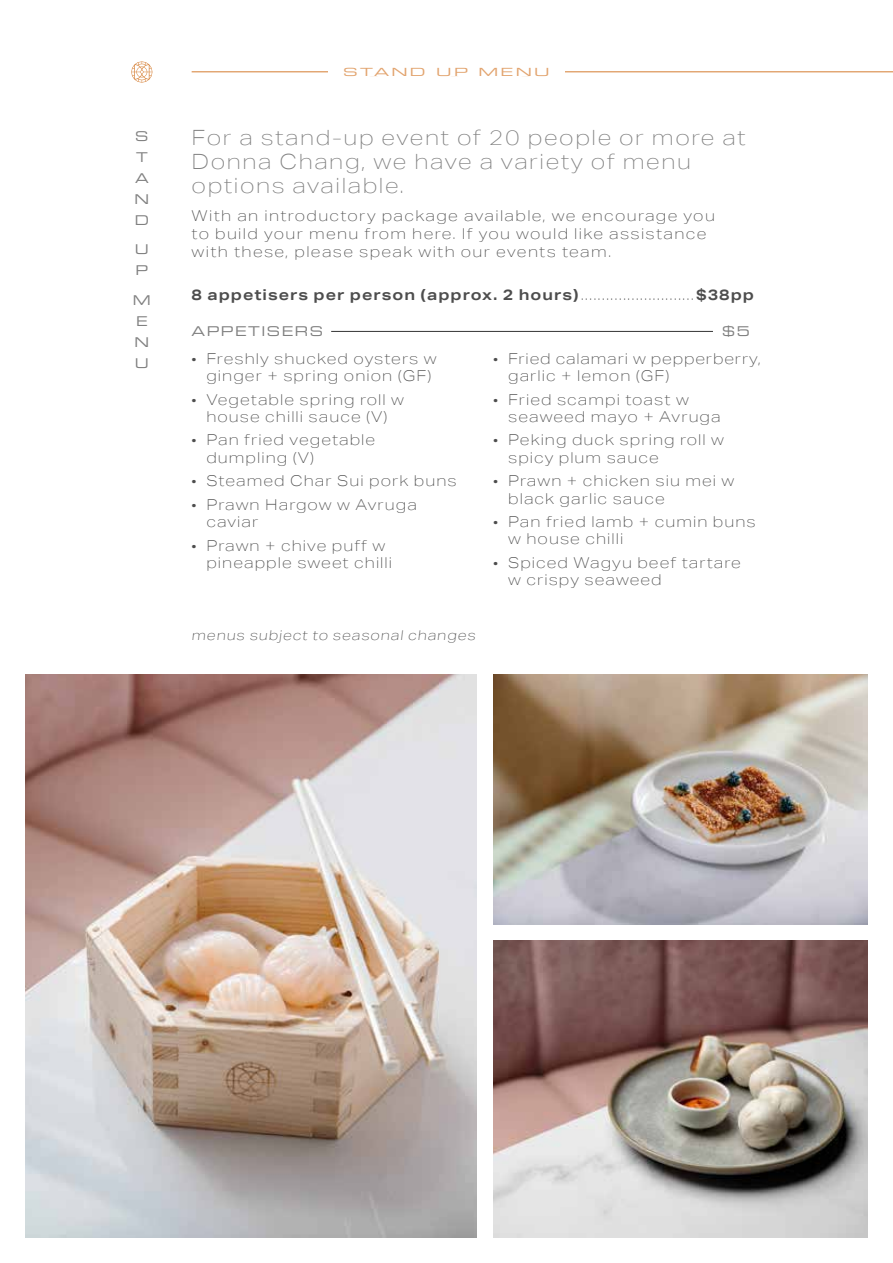
<style>
.page{position:relative;width:893px;height:1263px;background:#fff}
.page>*{position:absolute;margin:0;border:0;box-sizing:border-box;transform-origin:0 0}
.t1{font:100 21px/24px "Aktiv Grotesk Ex";letter-spacing:.075em;color:#808080}
.t2{font:100 15px/17.2px "Aktiv Grotesk Ex";letter-spacing:.07em;color:#4d4d4d}
.t3{font:100 15px/18px "Aktiv Grotesk Ex";letter-spacing:.09em;color:#4d4d4d}
.t4{font:700 15px "Aktiv Grotesk Ex";letter-spacing:.07em;color:#4d4d4d}
.t5{font:100 13.5px "Aktiv Grotesk Ex";color:#4d4d4d}
.t6{font:13.5px/21px "Eurostile LT Std Ex 2";letter-spacing:.11em;color:#808080}
.t7{font:11.25px "Eurostile LT Std Ex 2";letter-spacing:.155em;color:#e2a46f;scale:1.32 1}
.s1{font-weight:100}
</style>
<div class="page">
<hr style="left:192px;top:72px;width:701px;height:1px;background:#d57d32">
<svg style="left:131px;top:61px;width:21px;height:22px"></svg>
<hr style="left:331px;top:331px;width:382px;height:1px;background:#333">
<div style="left:328px;top:67px;width:237px;height:9px;background:#fff"></div>
<img style="left:26px;top:674px;width:450px;height:563px">
<img style="left:493px;top:940px;width:374px;height:297px">
<img style="left:493px;top:674px;width:374px;height:251px">
<p class="t6" style="left:135px;top:125px;width:16px;text-align:justify">S T A N D</p>
<p class="t6" style="left:135px;top:238px;width:16px">U<br>P</p>
<p class="t6" style="left:133px;top:289px;width:19px">M<br>E<br>N<br>U</p>
<p class="t7" style="left:343px;top:64px;width:158px">STAND UP MENU</p>
<p class="t7" style="left:348px;top:64px;width:142px">DONNA CHANG</p>
<h1 class="t1" style="left:192px;top:126px;width:556px">For a stand-up event of 20 people or more at<br>Donna Chang, we have a variety of menu options available.</h1>
<p class="t3" style="left:192px;top:206px;width:525px">With an introductory package available, we encourage you to build your menu from here. If you would like assistance with these, please speak with our events team.</p>
<p class="t4" style="left:192px;top:286px;width:564px">8 appetisers per person (approx. 2 hours)<span class="s1">...........................</span>$38pp</p>
<p class="t6" style="left:192px;top:320px;width:133px">APPETISERS</p>
<p class="t6" style="left:722px;top:320px;width:29px">$5</p>
<p class="t2" style="left:206px;top:350px;width:232px;text-indent:-15px">• Freshly shucked oysters w ginger + spring onion (GF)</p>
<p class="t2" style="left:192px;top:391px;width:214px;text-align:center">• Vegetable spring roll w house chilli sauce (V)</p>
<p class="t2" style="left:206px;top:431px;width:170px;text-indent:-15px">• Pan fried vegetable dumpling (V)</p>
<p class="t2" style="left:192px;top:472px;width:267px">• Steamed Char Sui pork buns</p>
<p class="t2" style="left:206px;top:496px;width:212px;text-indent:-15px">• Prawn Hargow w Avruga caviar</p>
<p class="t2" style="left:206px;top:537px;width:187px;text-indent:-15px">• Prawn + chive puff w pineapple sweet chilli</p>
<p class="t5" style="left:192px;top:628px;width:287px">menus subject to seasonal changes</p>
<p class="t2" style="left:508px;top:350px;width:254px;text-indent:-15px">• Fried calamari w pepperberry, garlic + lemon (GF)</p>
<p class="t2" style="left:508px;top:391px;width:214px;text-indent:-15px">• Fried scampi toast w seaweed mayo + Avruga</p>
<p class="t2" style="left:508px;top:431px;width:217px;text-indent:-15px">• Peking duck spring roll w spicy plum sauce</p>
<p class="t2" style="left:508px;top:472px;width:228px;text-indent:-15px">• Prawn + chicken siu mei w black garlic sauce</p>
<p class="t2" style="left:508px;top:513px;width:249px;text-indent:-15px">• Pan fried lamb + cumin buns w house chilli</p>
<p class="t2" style="left:508px;top:554px;width:234px;text-indent:-15px">• Spiced Wagyu beef tartare w crispy seaweed</p>
</div>
